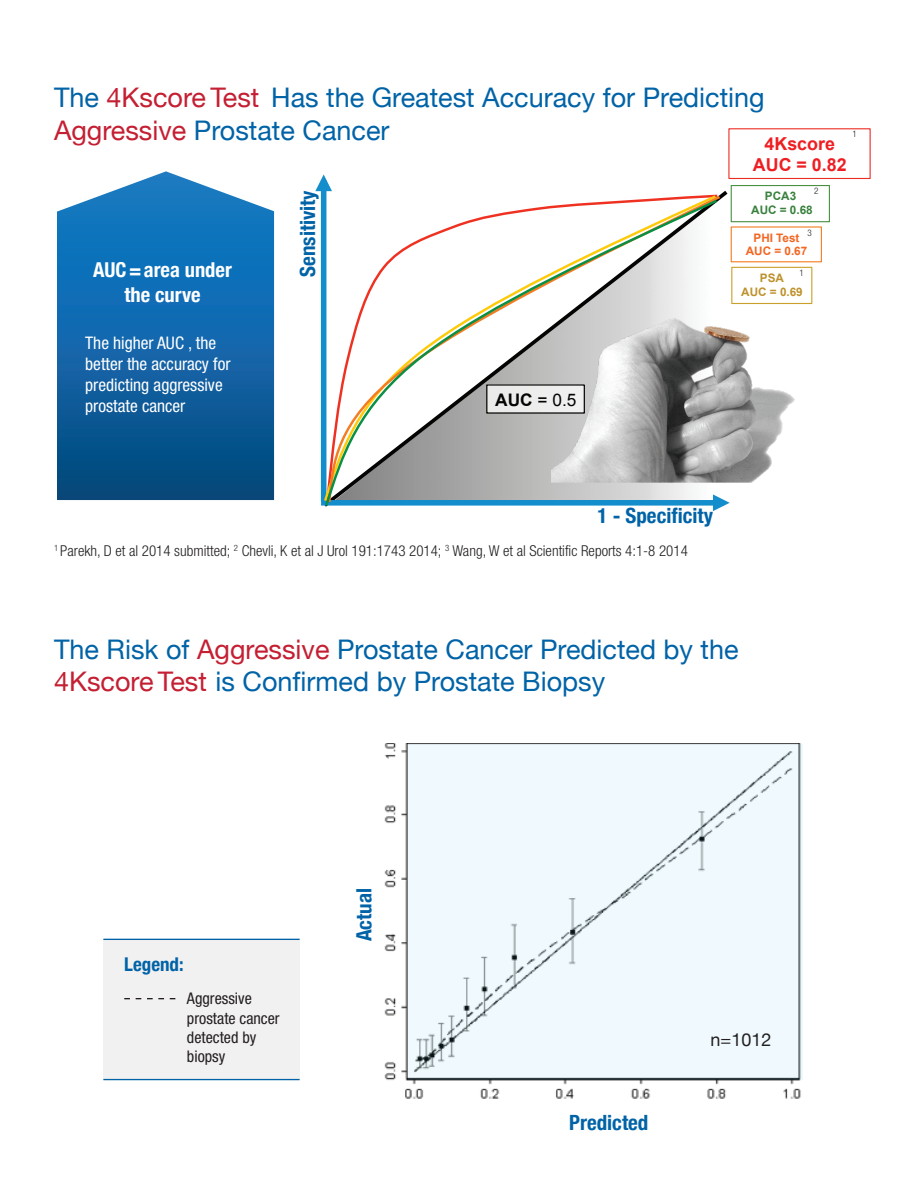
<style>
.page{position:relative;width:918px;height:1188px;background:#fff}
.page>*{position:absolute;margin:0;border:0;box-sizing:border-box;transform-origin:0 0}
.t1{font:27px/32.4px "Helvetica Neue";color:#0163a7}
.t2{font:700 condensed 21px "Helvetica Neue";color:#0163a7}
.t3{font:700 condensed 20.55px/24.6px "Helvetica Neue";color:#fff;text-align:center}
.t4{font:700 condensed 19.05px "Helvetica Neue";color:#0163a7}
.t5{font:18px "Helvetica Neue";color:#231f20}
.t6{font:700 17.85px/21.1px "Arial";color:#ee1f23;text-align:center}
.t7{font:condensed 17.4px/20.9px "Helvetica Neue";color:#fff}
.t8{font:17.25px "Arial";color:#040503}
.t9{font:condensed 16.05px/19.4px "Helvetica Neue";color:#231f20}
.t10{font:300 condensed 15px "Helvetica Neue";color:#231f20}
.t11{font:700 11.7px/13.4px "Arial";color:#f36621;text-align:center}
.t12{font:700 11.7px/13.4px "Arial";color:#38813d;text-align:center}
.t13{font:700 11.7px/13.4px "Arial";color:#be922d;text-align:center}
.t14{font:300 condensed 9px "Helvetica Neue";color:#231f20}
.s1{color:#c41f32}
.s2{font-weight:700}
</style>
<div class="page">
<div style="left:103px;top:939px;width:197px;height:141px;background:#f2f1f1"></div>
<img style="left:384px;top:744px;width:419px;height:355px">
<svg style="left:124px;top:998px;width:51px;height:1px"></svg>
<div style="left:408px;top:745px;width:395px;height:335px;background:#f0fafe"></div>
<hr style="left:103px;top:939px;width:197px;height:1px;background:#0163a7">
<hr style="left:103px;top:1079px;width:197px;height:1px;background:#0163a7">
<svg style="left:57px;top:171px;width:217px;height:329px;background:#1c6daa"></svg>
<div style="left:728px;top:128px;width:143px;height:51px;border:1px solid #ec2d24"></div>
<div style="left:731px;top:226px;width:91px;height:36px;border:1px solid #f47c21"></div>
<div style="left:731px;top:185px;width:99px;height:37px;border:1px solid #489142"></div>
<div style="left:321px;top:180px;width:5px;height:321px;background:#148dcc"></div>
<svg style="left:315px;top:174px;width:17px;height:17px"></svg>
<svg style="left:713px;top:499px;width:17px;height:12px"></svg>
<img style="left:723px;top:266px;width:90px;height:217px">
<svg style="left:662px;top:194px;width:61px;height:311px"></svg>
<svg style="left:323px;top:198px;width:397px;height:310px"></svg>
<p class="t1" style="left:54px;top:83px;width:712px">The <span class="s1">4Kscore Test</span> Has the Greatest Accuracy for Predicting<br><span class="s1">Aggressive</span> Prostate Cancer</p>
<p class="t14" style="left:853px;top:129px;width:6px">1</p>
<p class="t6" style="left:753px;top:134px;width:95px">4Kscore<br>AUC = 0.82</p>
<p class="t3" style="left:93px;top:256px;width:140px">AUC = area under the curve</p>
<p class="t7" style="left:85px;top:333px;width:147px">The higher AUC , the better the accuracy for predicting aggressive prostate cancer</p>
<p class="t2" style="left:290px;top:277px;width:88px;rotate:-90deg">Sensitivity</p>
<p class="t8" style="left:495px;top:388px;width:83px"><span class="s2">AUC</span> = 0.5</p>
<p class="t14" style="left:814px;top:186px;width:6px">2</p>
<p class="t12" style="left:751px;top:190px;width:63px">PCA3<br>AUC = 0.68</p>
<p class="t14" style="left:808px;top:228px;width:6px">3</p>
<p class="t11" style="left:746px;top:231px;width:63px">PHI Test<br>AUC = 0.67</p>
<p class="t13" style="left:741px;top:272px;width:63px">PSA<br>AUC = 0.69</p>
<p class="t14" style="left:799px;top:267px;width:6px">1</p>
<p class="t2" style="left:598px;top:498px;width:117px">1 - Specificity</p>
<p class="t10" style="left:54px;top:542px;width:635px"><sup>1</sup> Parekh, D et al 2014 submitted; <sup>2</sup> Chevli, K et al J Urol 191:1743 2014; <sup>3</sup> Wang, W et al Scientific Reports 4:1-8 2014</p>
<p class="t1" style="left:54px;top:635px;width:686px">The Risk of <span class="s1">Aggressive</span> Prostate Cancer Predicted by the<br><span class="s1">4Kscore Test</span> is Confirmed by Prostate Biopsy</p>
<p class="t4" style="left:124px;top:948px;width:61px">Legend:</p>
<p class="t9" style="left:187px;top:989px;width:94px">Aggressive prostate cancer detected by biopsy</p>
<p class="t2" style="left:346px;top:941px;width:55px;rotate:-90deg">Actual</p>
<p class="t2" style="left:569px;top:1105px;width:81px">Predicted</p>
<p class="t5" style="left:711px;top:1027px;width:62px">n=1012</p>
</div>
